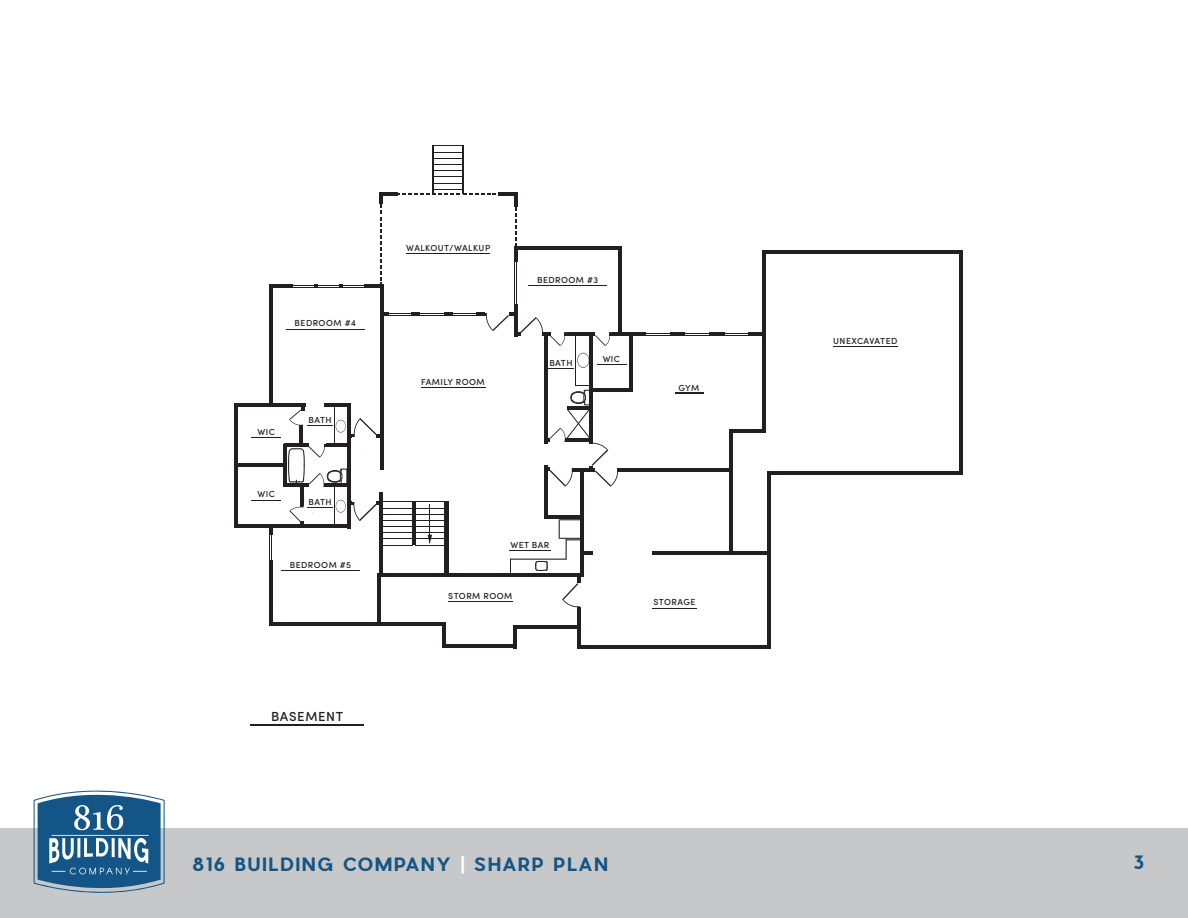
<style>
.page{position:relative;width:1188px;height:918px;background:#fff}
.page>*{position:absolute;margin:0;border:0;box-sizing:border-box;transform-origin:0 0}
.t1{font:700 18px "Pier Sans";letter-spacing:.09em;color:#155583}
.t2{font:500 13.2px "Sofia Pro";letter-spacing:.05em;color:#231f20}
.t3{font:500 8.85px "Sofia Pro";letter-spacing:.05em;color:#231f20}
.s1{color:#fff}
</style>
<div class="page">
<div style="left:0;top:828px;width:1188px;height:90px;background:#c7c8ca"></div>
<svg style="left:34px;top:791px;width:131px;height:102px;background:#507fa3"></svg>
<hr style="left:575px;top:335px;width:1px;height:51px;background:#231f20">
<hr style="left:269px;top:285px;width:4px;height:119px;background:#231f20">
<hr style="left:380px;top:286px;width:4px;height:184px;background:#231f20">
<hr style="left:283px;top:444px;width:4px;height:43px;background:#231f20">
<svg style="left:269px;top:528px;width:4px;height:7px"></svg>
<hr style="left:269px;top:560px;width:4px;height:65px;background:#231f20">
<hr style="left:269px;top:622px;width:111px;height:4px;background:#231f20">
<hr style="left:377px;top:574px;width:3px;height:50px;background:#231f20">
<hr style="left:284px;top:444px;width:25px;height:3px;background:#231f20">
<hr style="left:234px;top:463px;width:52px;height:4px;background:#231f20">
<hr style="left:283px;top:484px;width:26px;height:3px;background:#231f20">
<hr style="left:234px;top:525px;width:117px;height:3px;background:#231f20">
<hr style="left:269px;top:285px;width:23px;height:3px;background:#231f20">
<hr style="left:364px;top:285px;width:20px;height:3px;background:#231f20">
<hr style="left:292px;top:287px;width:75px;height:1px;background:#231f20">
<hr style="left:292px;top:285px;width:75px;height:1px;background:#231f20">
<svg style="left:384px;top:313px;width:4px;height:3px"></svg>
<hr style="left:388px;top:315px;width:91px;height:1px;background:#231f20">
<hr style="left:388px;top:313px;width:91px;height:1px;background:#231f20">
<hr style="left:515px;top:248px;width:1px;height:59px;background:#231f20">
<hr style="left:517px;top:248px;width:1px;height:59px;background:#231f20">
<hr style="left:671px;top:332px;width:14px;height:4px;background:#231f20">
<hr style="left:709px;top:332px;width:16px;height:4px;background:#231f20">
<hr style="left:748px;top:332px;width:18px;height:4px;background:#231f20">
<hr style="left:646px;top:335px;width:113px;height:1px;background:#231f20">
<hr style="left:646px;top:333px;width:113px;height:1px;background:#231f20">
<hr style="left:377px;top:574px;width:207px;height:3px;background:#231f20">
<hr style="left:580px;top:468px;width:4px;height:107px;background:#231f20">
<hr style="left:544px;top:465px;width:4px;height:54px;background:#231f20">
<hr style="left:546px;top:515px;width:36px;height:4px;background:#231f20">
<hr style="left:234px;top:403px;width:4px;height:123px;background:#231f20">
<hr style="left:237px;top:403px;width:36px;height:3px;background:#231f20">
<hr style="left:272px;top:403px;width:33px;height:3px;background:#231f20">
<hr style="left:589px;top:334px;width:4px;height:109px;background:#231f20">
<hr style="left:565px;top:332px;width:30px;height:4px;background:#231f20">
<hr style="left:544px;top:334px;width:4px;height:110px;background:#231f20">
<hr style="left:514px;top:192px;width:4px;height:15px;background:#231f20">
<hr style="left:432px;top:146px;width:2px;height:48px;background:#231f20">
<hr style="left:462px;top:146px;width:2px;height:48px;background:#231f20">
<hr style="left:514px;top:246px;width:108px;height:3px;background:#231f20">
<hr style="left:619px;top:247px;width:3px;height:89px;background:#231f20">
<hr style="left:629px;top:335px;width:4px;height:56px;background:#231f20">
<hr style="left:610px;top:332px;width:36px;height:4px;background:#231f20">
<hr style="left:590px;top:388px;width:41px;height:3px;background:#231f20">
<hr style="left:762px;top:335px;width:4px;height:98px;background:#231f20">
<hr style="left:729px;top:430px;width:4px;height:41px;background:#231f20">
<hr style="left:729px;top:429px;width:34px;height:4px;background:#231f20">
<hr style="left:618px;top:468px;width:114px;height:3px;background:#231f20">
<hr style="left:729px;top:471px;width:4px;height:84px;background:#231f20">
<hr style="left:768px;top:471px;width:3px;height:178px;background:#231f20">
<hr style="left:731px;top:551px;width:40px;height:4px;background:#231f20">
<hr style="left:768px;top:471px;width:195px;height:4px;background:#231f20">
<hr style="left:959px;top:250px;width:4px;height:224px;background:#231f20">
<hr style="left:762px;top:250px;width:199px;height:3px;background:#231f20">
<hr style="left:762px;top:252px;width:4px;height:80px;background:#231f20">
<hr style="left:577px;top:645px;width:192px;height:4px;background:#231f20">
<hr style="left:577px;top:607px;width:3px;height:41px;background:#231f20">
<hr style="left:513px;top:625px;width:64px;height:4px;background:#231f20">
<hr style="left:513px;top:626px;width:4px;height:22px;background:#231f20">
<hr style="left:442px;top:645px;width:75px;height:3px;background:#231f20">
<hr style="left:442px;top:625px;width:3px;height:21px;background:#231f20">
<hr style="left:380px;top:622px;width:65px;height:4px;background:#231f20">
<hr style="left:380px;top:493px;width:3px;height:83px;background:#231f20">
<hr style="left:412px;top:502px;width:3px;height:43px;background:#231f20">
<div style="left:444px;top:502px;width:5px;height:74px;background:#231f20"></div>
<hr style="left:652px;top:551px;width:77px;height:4px;background:#231f20">
<hr style="left:582px;top:551px;width:10px;height:4px;background:#231f20">
<hr style="left:270px;top:529px;width:1px;height:60px;background:#231f20">
<hr style="left:272px;top:529px;width:1px;height:60px;background:#231f20">
<svg style="left:595px;top:332px;width:17px;height:14px"></svg>
<svg style="left:562px;top:577px;width:19px;height:33px"></svg>
<div style="left:580px;top:596px;width:15px;height:11px;background:#fff"></div>
<svg style="left:548px;top:385px;width:72px;height:102px"></svg>
<svg style="left:383px;top:538px;width:29px;height:8px"></svg>
<svg style="left:434px;top:152px;width:28px;height:19px"></svg>
<hr style="left:415px;top:520px;width:31px;height:1px;background:#231f20">
<hr style="left:415px;top:539px;width:31px;height:1px;background:#231f20">
<hr style="left:415px;top:545px;width:31px;height:1px;background:#231f20">
<hr style="left:415px;top:526px;width:31px;height:1px;background:#231f20">
<hr style="left:415px;top:533px;width:31px;height:1px;background:#231f20">
<hr style="left:415px;top:508px;width:31px;height:1px;background:#231f20">
<hr style="left:415px;top:514px;width:31px;height:1px;background:#231f20">
<hr style="left:415px;top:502px;width:31px;height:1px;background:#231f20">
<hr style="left:430px;top:504px;width:1px;height:38px;background:#231f20">
<svg style="left:428px;top:535px;width:4px;height:9px"></svg>
<hr style="left:250px;top:724px;width:114px;height:2px;background:#231f20">
<hr style="left:421px;top:387px;width:64px;height:1px;background:#231f20">
<hr style="left:448px;top:601px;width:65px;height:1px;background:#231f20">
<hr style="left:510px;top:550px;width:41px;height:1px;background:#231f20">
<hr style="left:833px;top:346px;width:65px;height:1px;background:#231f20">
<hr style="left:652px;top:608px;width:45px;height:1px;background:#231f20">
<hr style="left:281px;top:570px;width:79px;height:1px;background:#231f20">
<hr style="left:528px;top:285px;width:79px;height:1px;background:#231f20">
<svg style="left:675px;top:393px;width:28px;height:1px"></svg>
<svg style="left:252px;top:500px;width:29px;height:1px"></svg>
<svg style="left:252px;top:437px;width:29px;height:1px"></svg>
<svg style="left:597px;top:364px;width:29px;height:1px"></svg>
<hr style="left:286px;top:329px;width:79px;height:1px;background:#231f20">
<svg style="left:288px;top:403px;width:124px;height:124px"></svg>
<svg style="left:476px;top:299px;width:113px;height:70px"></svg>
<svg style="left:379px;top:183px;width:138px;height:103px"></svg>
<svg style="left:510px;top:560px;width:1px;height:14px"></svg>
<hr style="left:510px;top:559px;width:56px;height:1px;background:#231f20">
<svg style="left:559px;top:519px;width:21px;height:41px"></svg>
<svg style="left:535px;top:560px;width:13px;height:11px"></svg>
<p class="t3" style="left:295px;top:317px;width:63px">BEDROOM #4</p>
<p class="t3" style="left:258px;top:425px;width:19px">WIC</p>
<p class="t3" style="left:258px;top:488px;width:19px">WIC</p>
<p class="t3" style="left:308px;top:413px;width:25px">BATH</p>
<p class="t3" style="left:308px;top:495px;width:25px">BATH</p>
<p class="t3" style="left:290px;top:558px;width:63px">BEDROOM #5</p>
<p class="t2" style="left:271px;top:707px;width:74px">BASEMENT</p>
<p class="t3" style="left:406px;top:241px;width:86px">WALKOUT/WALKUP</p>
<p class="t3" style="left:421px;top:375px;width:65px">FAMILY ROOM</p>
<p class="t3" style="left:537px;top:273px;width:63px">BEDROOM #3</p>
<p class="t3" style="left:549px;top:356px;width:25px">BATH</p>
<p class="t3" style="left:603px;top:352px;width:19px">WIC</p>
<p class="t3" style="left:678px;top:381px;width:22px">GYM</p>
<p class="t3" style="left:510px;top:538px;width:41px">WET BAR</p>
<p class="t3" style="left:448px;top:589px;width:66px">STORM ROOM</p>
<p class="t3" style="left:653px;top:596px;width:44px">STORAGE</p>
<p class="t3" style="left:833px;top:334px;width:66px">UNEXCAVATED</p>
<h1 class="t1" style="left:193px;top:852px;width:417px">816 BUILDING COMPANY <span class="s1">|</span> SHARP PLAN</h1>
<h1 class="t1" style="left:1133px;top:850px;width:12px">3</h1>
</div>
